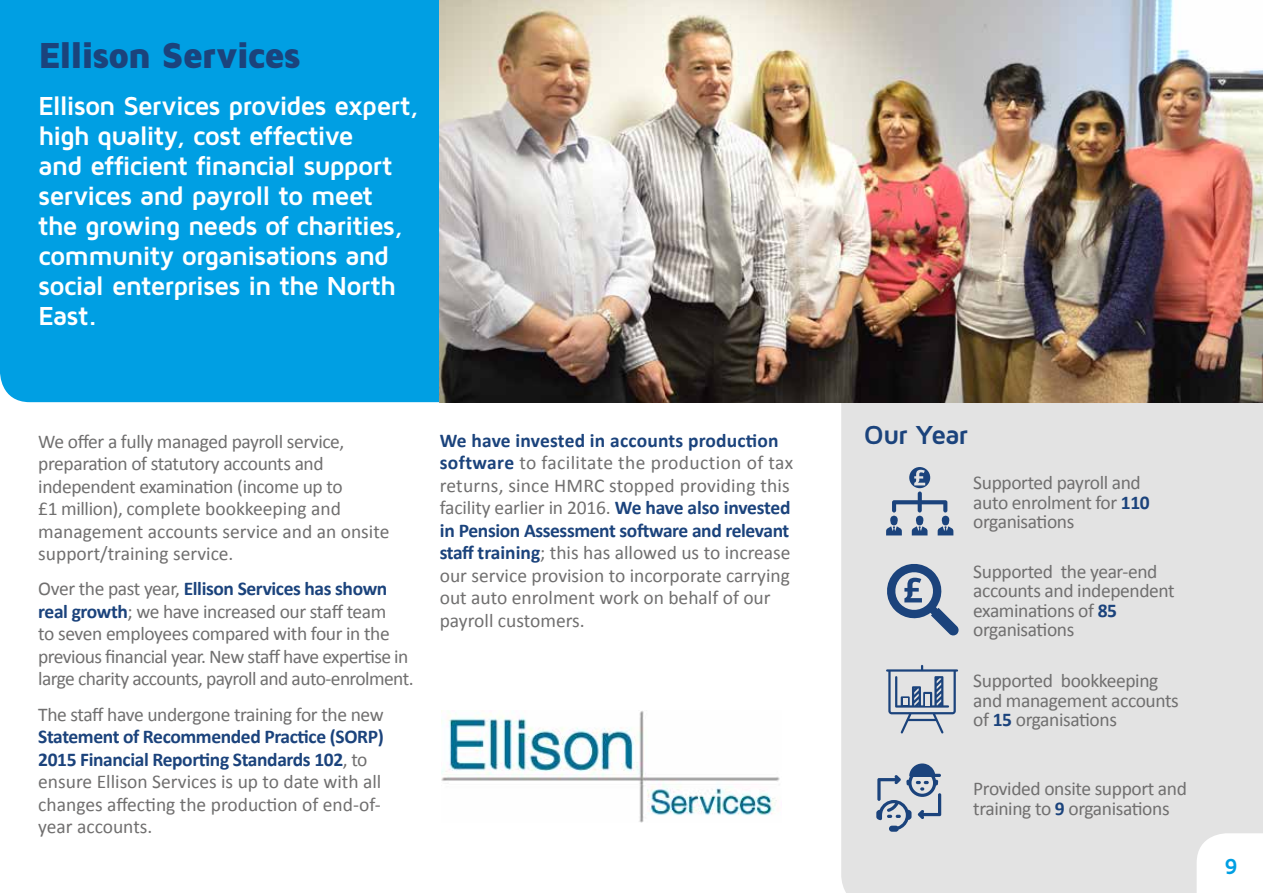
<style>
.page{position:relative;width:1263px;height:893px;background:#fff}
.page>*{position:absolute;margin:0;border:0;box-sizing:border-box;transform-origin:0 0}
.t1{font:900 37.5px "Maven Pro";letter-spacing:-.055em;color:#1b437c}
.t2{font:700 27px/30px "Maven Pro";letter-spacing:-.045em;color:#fff}
.t3{font:700 27px "Maven Pro";letter-spacing:-.045em;color:#1b437c}
.t4{font:700 22.5px "Maven Pro";color:#009fe3}
.t5{font:19.5px/22.5px "Calibri";letter-spacing:-.02em;color:#706f6f}
.t6{font:19.5px/22.5px "Calibri";color:#706f6f}
.s1{font-weight:700;color:#1b437c}
</style>
<div class="page">
<img style="left:441px;top:710px;width:339px;height:112px">
<div style="left:0;top:0;width:439px;height:402px;background:#009fe3"></div>
<div style="left:841px;top:402px;width:422px;height:491px;background:#e3e3e3"></div>
<img style="left:439px;top:0;width:824px;height:402px">
<svg style="left:886px;top:491px;width:67px;height:44px;background:#a8b4c4"></svg>
<svg style="left:909px;top:467px;width:21px;height:21px"></svg>
<svg style="left:914px;top:470px;width:11px;height:15px"></svg>
<svg style="left:884px;top:561px;width:75px;height:75px;background:#a3b0c2"></svg>
<svg style="left:876px;top:763px;width:65px;height:69px;background:#adb8c7"></svg>
<svg style="left:886px;top:665px;width:72px;height:68px;background:#adb8c7"></svg>
<div style="left:925px;top:694px;width:5px;height:11px;background:#e3e3e3"></div>
<svg style="left:1197px;top:833px;width:66px;height:60px"></svg>
<h1 class="t1" style="left:38px;top:32px;width:264px">Ellison Services</h1>
<h2 class="t2" style="left:38px;top:90px;width:382px">Ellison Services provides expert, high quality, cost effective<br>and efficient financial support services and payroll to meet the growing needs of charities, community organisations and social enterprises in the North<br>East.</h2>
<p class="t5" style="left:38px;top:430px;width:353px">We offer a fully managed payroll service, preparation of statutory accounts and independent examination (income up to<br>£1 million), complete bookkeeping and management accounts service and an onsite support/training service.</p>
<p class="t5" style="left:38px;top:578px;width:377px">Over the past year, <span class="s1">Ellison Services has shown real growth</span>; we have increased our staff team<br>to seven employees compared with four in the previous financial year. New staff have expertise in large charity accounts, payroll and auto-enrolment.</p>
<p class="t5" style="left:38px;top:703px;width:347px">The staff have undergone training for the new</p>
<p class="t6" style="left:38px;top:725px;width:347px"><span class="s1">Statement of Recommended Practice (SORP)<br>2015 Financial Reporting Standards 102</span>, to ensure Ellison Services is up to date with all changes affecting the production of end-of&shy;year accounts.</p>
<p class="t6" style="left:440px;top:429px;width:355px"><span class="s1">We have invested in accounts production software</span> to facilitate the production of tax returns, since HMRC stopped providing this facility earlier in 2016. <span class="s1">We have also invested in Pension Assessment software and relevant staff training</span>; this has allowed us to increase our service provision to incorporate carrying out auto enrolment work on behalf of our payroll customers.</p>
<h2 class="t3" style="left:864px;top:418px;width:106px">Our Year</h2>
<p class="t5" style="left:973px;top:473px;width:178px;line-height:19.5px">Supported payroll and auto enrolment for <span class="s1">110 </span>organisations</p>
<p class="t5" style="left:973px;top:562px;width:203px;line-height:19.5px">Supported the year-end accounts and independent examinations of <span class="s1">85 </span>organisations</p>
<p class="t5" style="left:973px;top:671px;width:207px;line-height:19.5px">Supported bookkeeping and management accounts of <span class="s1">15</span> organisations</p>
<p class="t5" style="left:973px;top:779px;width:215px;line-height:19.5px">Provided onsite support and training to <span class="s1">9</span> organisations</p>
<p class="t4" style="left:1224px;top:852px;width:15px">9</p>
</div>
